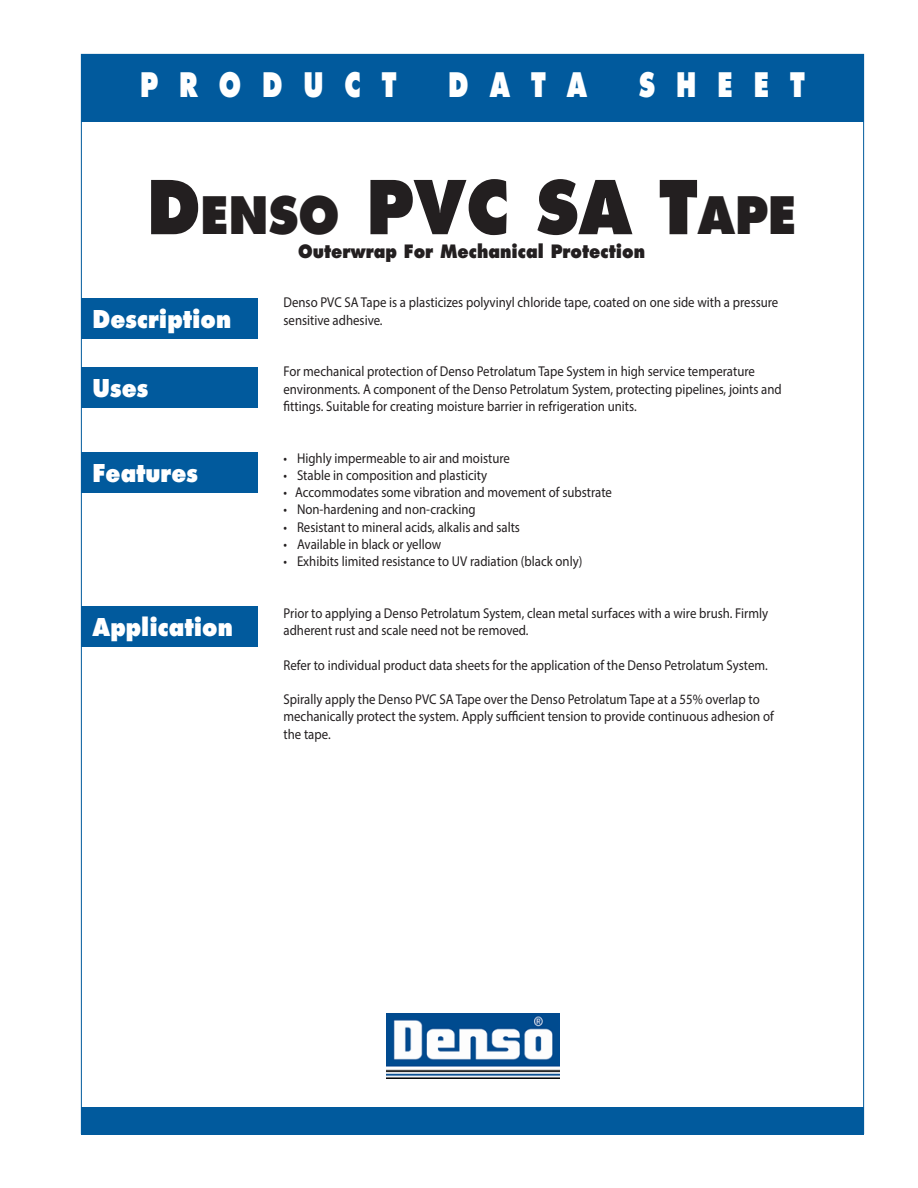
<style>
.page{position:relative;width:918px;height:1188px;background:#fff}
.page>*{position:absolute;margin:0;border:0;box-sizing:border-box;transform-origin:0 0}
.Headline{font:800 72px "Futura";color:#231f20;scale:.9 1}
.t1{font:800 33px "Futura";color:#fff;scale:.75 1}
.Subhead_1{font:800 24px "Futura";color:#fff;scale:.9 1}
.Subhead_2{font:800 18px "Futura";color:#231f20;scale:.9 1}
.Body_text{font:14.25px/17.2px "Myriad Pro";color:#231f20;scale:.9 1}
.s1{font-size:50.4px}
</style>
<div class="page">
<div style="left:81px;top:54px;width:783px;height:68px;background:#015a9d"></div>
<div style="left:81px;top:1107px;width:783px;height:27px;background:#015a9d"></div>
<div style="left:81px;top:298px;width:176px;height:41px;background:#015a9d"></div>
<div style="left:81px;top:367px;width:176px;height:41px;background:#015a9d"></div>
<div style="left:81px;top:453px;width:176px;height:40px;background:#015a9d"></div>
<div style="left:81px;top:606px;width:176px;height:41px;background:#015a9d"></div>
<img style="left:387px;top:1014px;width:173px;height:64px">
<h2 class="t1" style="left:140px;top:64px;width:343px">P R O D U C T</h2>
<h2 class="t1" style="left:448px;top:64px;width:187px">D A T A</h2>
<h2 class="t1" style="left:639px;top:64px;width:223px">S H E E T</h2>
<p class="Headline" style="left:147px;top:162px;width:723px">D<span class="s1">ENSO</span> PVC SA T<span class="s1">APE</span></p>
<p class="Subhead_2" style="left:298px;top:240px;width:387px">Outerwrap For Mechanical Protection</p>
<p class="Subhead_1" style="left:93px;top:304px;width:156px">Description</p>
<p class="Subhead_1" style="left:93px;top:373px;width:63px">Uses</p>
<p class="Subhead_1" style="left:93px;top:458px;width:119px">Features</p>
<p class="Subhead_1" style="left:93px;top:612px;width:157px">Application</p>
<p class="Body_text" style="left:284px;top:294px;width:551px">Denso PVC SA Tape is a plasticizes polyvinyl chloride tape, coated on one side with a pressure sensitive adhesive.</p>
<p class="Body_text" style="left:284px;top:363px;width:555px">For mechanical protection of Denso Petrolatum Tape System in high service temperature environments. A component of the Denso Petrolatum System, protecting pipelines, joints and fittings. Suitable for creating moisture barrier in refrigeration units.</p>
<p class="Body_text" style="left:284px;top:449px;width:253px">• Highly impermeable to air and moisture</p>
<p class="Body_text" style="left:284px;top:466px;width:228px">• Stable in composition and plasticity</p>
<p class="Body_text" style="left:284px;top:483px;width:366px">• Accommodates some vibration and movement of substrate</p>
<p class="Body_text" style="left:284px;top:501px;width:215px">• Non-hardening and non-cracking</p>
<p class="Body_text" style="left:284px;top:518px;width:264px">• Resistant to mineral acids, alkalis and salts</p>
<p class="Body_text" style="left:284px;top:535px;width:177px">• Available in black or yellow</p>
<p class="Body_text" style="left:284px;top:552px;width:334px">• Exhibits limited resistance to UV radiation (black only)</p>
<p class="Body_text" style="left:284px;top:604px;width:540px">Prior to applying a Denso Petrolatum System, clean metal surfaces with a wire brush. Firmly adherent rust and scale need not be removed.</p>
<p class="Body_text" style="left:284px;top:656px;width:540px">Refer to individual product data sheets for the application of the Denso Petrolatum System.</p>
<p class="Body_text" style="left:284px;top:690px;width:531px">Spirally apply the Denso PVC SA Tape over the Denso Petrolatum Tape at a 55% overlap to</p>
<p class="Body_text" style="left:284px;top:708px;width:546px">mechanically protect the system. Apply sufficient tension to provide continuous adhesion of the tape.</p>
</div>
